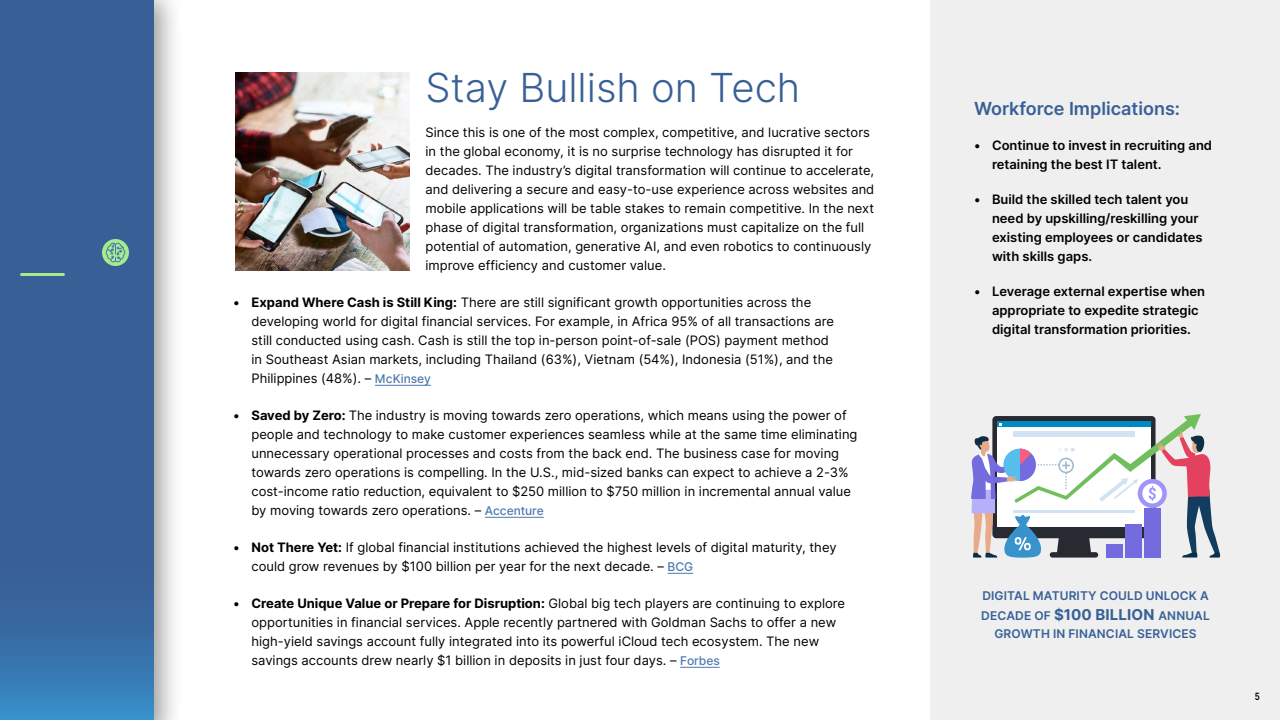
<style>
.page{position:relative;width:1280px;height:720px;background:#fff}
.page>*{position:absolute;margin:0;border:0;box-sizing:border-box;transform-origin:0 0}
.t1{font:300 40px "Inter";color:#386097}
.t2{font:600 18px "Inter";color:#386097}
.t3{font:13px/19px "Inter";color:#000}
.t4{font:600 13px/19px "Inter";color:#000}
.t5{font:600 12px/20px "Inter";letter-spacing:.01em;color:#386097}
.t6{font:600 10px "Inter";color:#000;scale:.8 1}
.s1{font-weight:700}
.s2{font-weight:500;font-size:12px;color:#4c79af}
.s3{font-weight:700;font-size:15px}
</style>
<div class="page">
<div style="left:930px;top:0;width:350px;height:720px;background:#efefef"></div>
<hr style="left:375px;top:385px;width:56px;height:1px;background:#4c79af">
<hr style="left:485px;top:517px;width:59px;height:1px;background:#4c79af">
<svg style="left:668px;top:573px;width:25px;height:1px"></svg>
<hr style="left:680px;top:667px;width:40px;height:1px;background:#4c79af">
<img style="left:235px;top:72px;width:175px;height:199px">
<div style="left:0;top:0;width:183px;height:720px;background:#000;opacity:.4"></div>
<svg style="left:0;top:0;width:154px;height:720px;background:#38639b"></svg>
<hr style="left:22px;top:273px;width:42px;height:3px;background:#a6eb8c">
<svg style="left:102px;top:239px;width:27px;height:27px"></svg>
<svg style="left:106px;top:243px;width:19px;height:19px"></svg>
<svg style="left:971px;top:414px;width:250px;height:144px"></svg>
<h1 class="t1" style="left:426px;top:59px;width:376px">Stay Bullish on Tech</h1>
<p class="t3" style="left:426px;top:123px;width:450px">Since this is one of the most complex, competitive, and lucrative sectors in the global economy, it is no surprise technology has disrupted it for decades. The industry’s digital transformation will continue to accelerate, and delivering a secure and easy-to-use experience across websites and mobile applications will be table stakes to remain competitive. In the next phase of digital transformation, organizations must capitalize on the full potential of automation, generative AI, and even robotics to continuously improve efficiency and customer value.</p>
<p class="t3" style="left:252px;top:293px;width:584px;text-indent:-18px"><span class="s1">• Expand Where Cash is Still King:</span> There are still significant growth opportunities across the developing world for digital financial services. For example, in Africa 95% of all transactions are still conducted using cash. Cash is still the top in-person point-of-sale (POS) payment method in Southeast Asian markets, including Thailand (63%), Vietnam (54%), Indonesia (51%), and the Philippines (48%). – <span class="s2">McKinsey</span></p>
<p class="t3" style="left:252px;top:406px;width:608px;text-indent:-18px"><span class="s1">• Saved by Zero:</span> The industry is moving towards zero operations, which means using the power of people and technology to make customer experiences seamless while at the same time eliminating unnecessary operational processes and costs from the back end. The business case for moving towards zero operations is compelling. In the U.S., mid-sized banks can expect to achieve a 2-3% cost-income ratio reduction, equivalent to $250 million to $750 million in incremental annual value by moving towards zero operations. – <span class="s2">Accenture</span></p>
<p class="t3" style="left:252px;top:538px;width:587px;text-indent:-18px"><span class="s1">• Not There Yet:</span> If global financial institutions achieved the highest levels of digital maturity, they could grow revenues by $100 billion per year for the next decade. – <span class="s2">BCG</span></p>
<p class="t3" style="left:251px;top:594px;width:595px;text-indent:-18px"><span class="s1">• Create Unique Value or Prepare for Disruption:</span> Global big tech players are continuing to explore opportunities in financial services. Apple recently partnered with Goldman Sachs to offer a new high-yield savings account fully integrated into its powerful iCloud tech ecosystem. The new savings accounts drew nearly $1 billion in deposits in just four days. – <span class="s2">Forbes</span></p>
<h2 class="t2" style="left:974px;top:96px;width:208px">Workforce Implications:</h2>
<p class="t4" style="left:992px;top:136px;width:222px;text-indent:-18px">• Continue to invest in recruiting and retaining the best IT talent.</p>
<p class="t4" style="left:992px;top:190px;width:212px;text-indent:-18px">• Build the skilled tech talent you need by upskilling/reskilling your existing employees or candidates with skills gaps.</p>
<p class="t4" style="left:992px;top:282px;width:215px;text-indent:-18px">• Leverage external expertise when appropriate to expedite strategic digital transformation priorities.</p>
<p class="t5" style="left:981px;top:585px;width:230px">DIGITAL MATURITY COULD UNLOCK A<br>DECADE OF <span class="s3">$100 BILLION</span> ANNUAL</p>
<p class="t5" style="left:994px;top:623px;width:204px">GROWTH IN FINANCIAL SERVICES</p>
<p class="t6" style="left:1255px;top:689px;width:8px">5</p>
</div>
